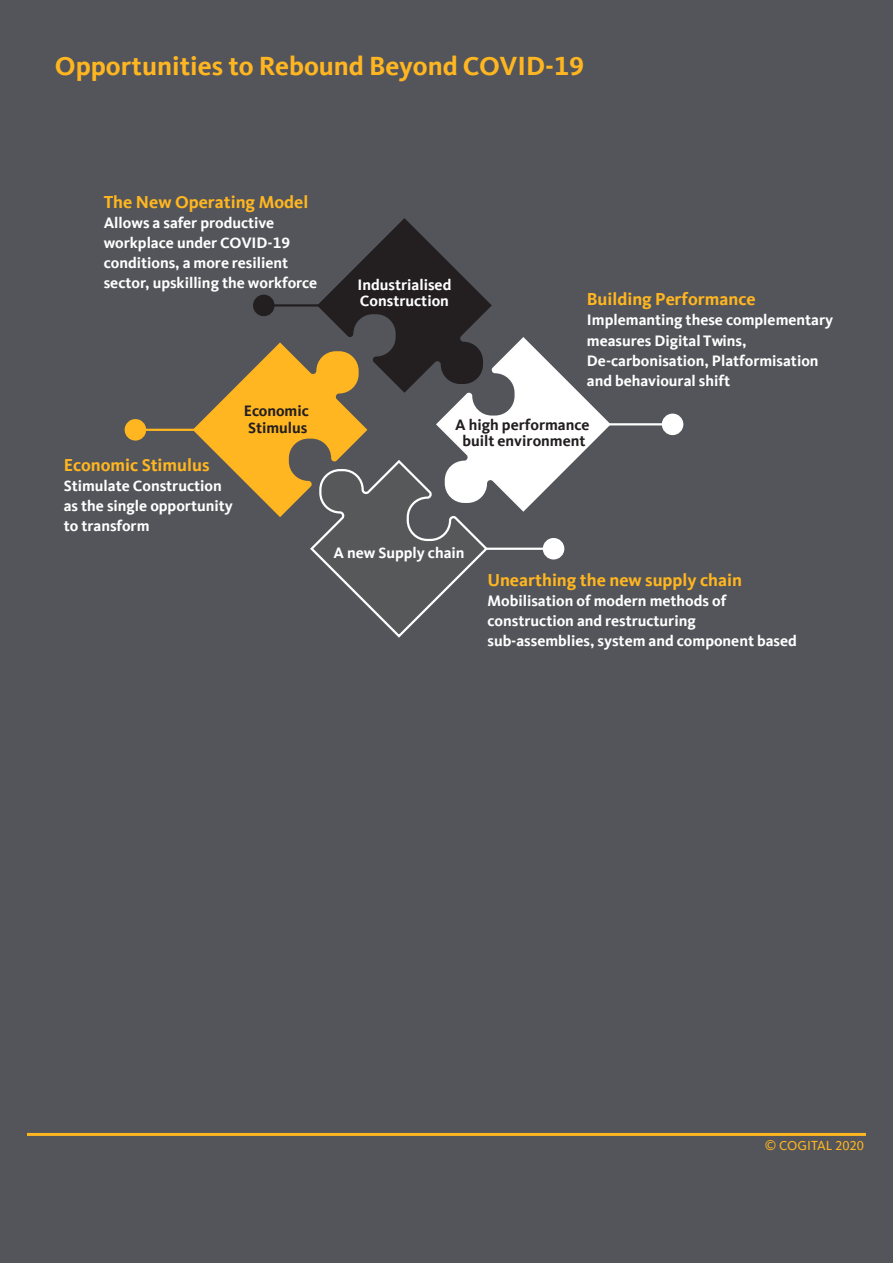
<style>
.page{position:relative;width:893px;height:1263px;background:#54555a}
.page>*{position:absolute;margin:0;border:0;box-sizing:border-box;transform-origin:0 0}
.t1{font:700 27px "Kievit Offc";color:#ffb620}
.t2{font:700 17.85px "Kievit Offc";color:#ffb620}
.t3{font:700 15.6px/20.1px "Kievit Offc";color:#fff}
.t4{font:700 15.6px/16.4px "Kievit Offc";color:#231f20;text-align:center}
.t5{font:13.5px "Kievit Offc";color:#ffb620}
</style>
<div class="page">
<hr style="left:27px;top:1133px;width:839px;height:3px;background:#ffb620">
<svg style="left:193px;top:218px;width:418px;height:420px"></svg>
<hr style="left:486px;top:548px;width:68px;height:2px;background:#fff">
<div style="left:544px;top:539px;width:19px;height:19px;background:#fff;border-radius:50%"></div>
<div style="left:543px;top:538px;width:21px;height:21px;border:2px solid #fff;border-radius:50%"></div>
<hr style="left:605px;top:423px;width:68px;height:2px;background:#fff">
<div style="left:663px;top:415px;width:19px;height:19px;background:#fff;border-radius:50%"></div>
<div style="left:662px;top:414px;width:21px;height:21px;border:2px solid #fff;border-radius:50%"></div>
<hr style="left:264px;top:304px;width:67px;height:3px;background:#231f20">
<div style="left:254px;top:296px;width:19px;height:19px;background:#231f20;border-radius:50%"></div>
<div style="left:253px;top:295px;width:22px;height:21px;border:2px solid #231f20;border-radius:50%"></div>
<hr style="left:135px;top:429px;width:68px;height:2px;background:#ffb620">
<div style="left:126px;top:420px;width:19px;height:19px;background:#ffb620;border-radius:50%"></div>
<div style="left:125px;top:419px;width:21px;height:22px;border:2px solid #ffb620;border-radius:50%"></div>
<p class="t1" style="left:55px;top:51px;width:531px">Opportunities to Rebound Beyond COVID-19</p>
<p class="t2" style="left:104px;top:192px;width:206px">The New Operating Model</p>
<p class="t3" style="left:104px;top:213px;width:215px">Allows a safer productive workplace under COVID-19 conditions, a more resilient sector, upskilling the workforce</p>
<p class="t2" style="left:64px;top:455px;width:147px">Economic Stimulus</p>
<p class="t3" style="left:64px;top:476px;width:171px">Stimulate Construction as the single opportunity to transform</p>
<p class="t4" style="left:244px;top:403px;width:67px;text-align:left">Economic<br>Stimulus</p>
<p class="t3" style="left:357px;top:276px;width:95px;line-height:16.4px">Industrialised<br>Construction</p>
<p class="t2" style="left:587px;top:289px;width:170px">Building Performance</p>
<p class="t3" style="left:587px;top:310px;width:248px">Implemanting these complementary measures Digital Twins,<br>De-carbonisation, Platformisation and behavioural shift</p>
<p class="t4" style="left:455px;top:416px;width:136px">A high performance built environment</p>
<p class="t3" style="left:333px;top:543px;width:133px">A new Supply chain</p>
<p class="t2" style="left:487px;top:569px;width:256px">Unearthing the new supply chain</p>
<p class="t3" style="left:487px;top:590px;width:311px">Mobilisation of modern methods of construction and restructuring sub-assemblies, system and component based</p>
<p class="t5" style="left:765px;top:1138px;width:101px">© COGITAL 2020</p>
</div>
